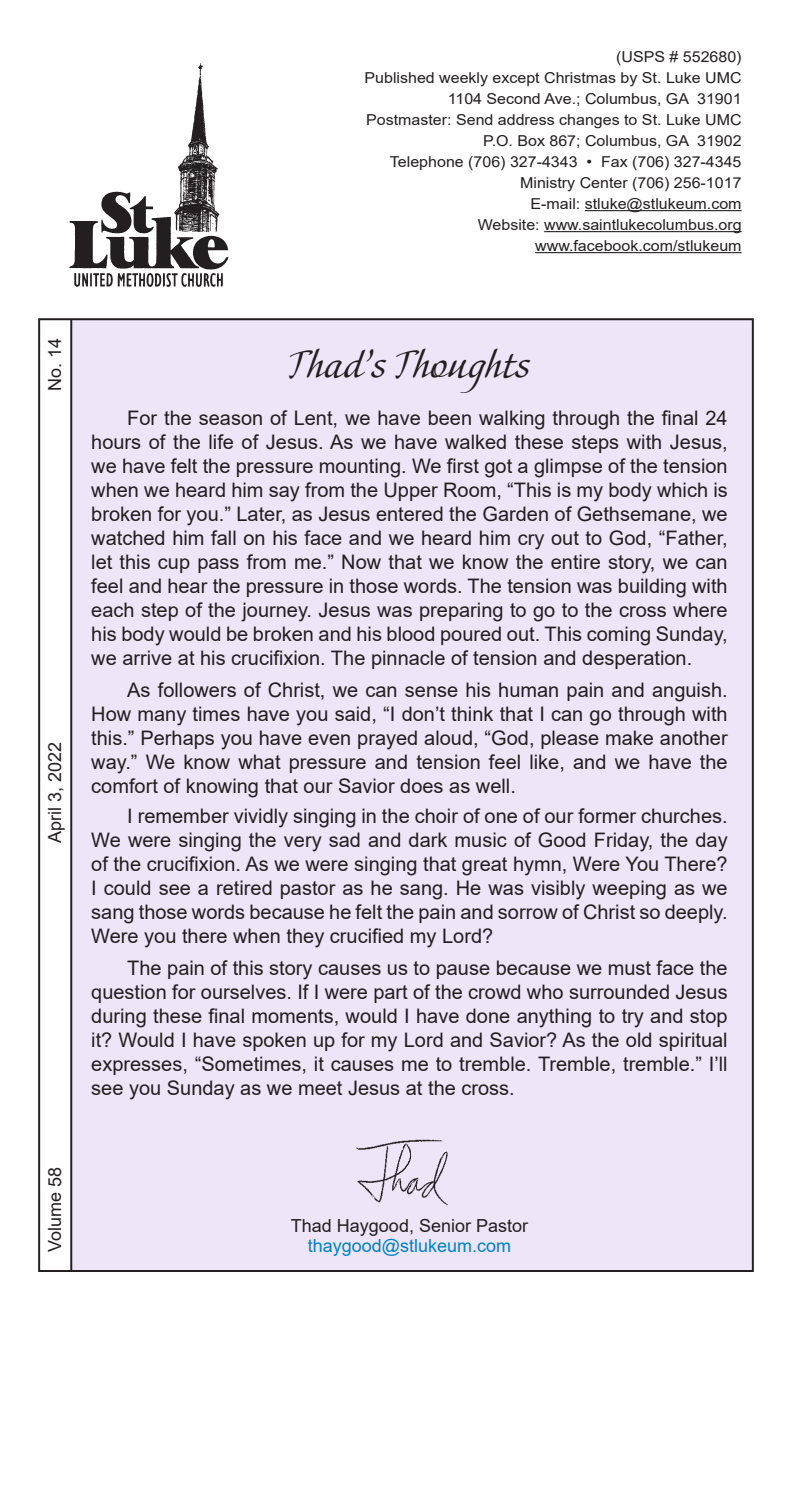
<style>
.page{position:relative;width:792px;height:1512px;background:#fff}
.page>*{position:absolute;margin:0;border:0;box-sizing:border-box;transform-origin:0 0}
.t1{font:38px "Adventure";color:#231f20}
.t2{font:20px/24px "Arial";color:#231f20;text-align:justify}
.Body_text{font:18px "Arial";color:#231f20}
.t3{font:18px "Arial";color:#0082c3}
.Body_text-2{font:15px "Arial";color:#231f20;scale:1.06 1}
</style>
<div class="page">
<img style="left:69px;top:63px;width:160px;height:224px">
<hr style="left:585px;top:210px;width:157px;height:1px;background:#231f20">
<hr style="left:544px;top:231px;width:198px;height:1px;background:#231f20">
<hr style="left:535px;top:252px;width:207px;height:1px;background:#231f20">
<div style="left:72px;top:320px;width:681px;height:950px;background:#eee6f8"></div>
<hr style="left:70px;top:319px;width:2px;height:952px;background:#231f20">
<img style="left:356px;top:1139px;width:92px;height:67px">
<p class="Body_text-2" style="left:616px;top:46px;width:120px">(USPS # 552680)</p>
<p class="Body_text-2" style="left:365px;top:67px;width:357px">Published weekly except Christmas by St. Luke UMC</p>
<p class="Body_text-2" style="left:448px;top:88px;width:279px">1104 Second Ave.; Columbus, GA 31901</p>
<p class="Body_text-2" style="left:366px;top:109px;width:356px">Postmaster: Send address changes to St. Luke UMC</p>
<p class="Body_text-2" style="left:483px;top:130px;width:245px">P.O. Box 867; Columbus, GA 31902</p>
<p class="Body_text-2" style="left:390px;top:151px;width:333px">Telephone (706) 327-4343 • Fax (706) 327-4345</p>
<p class="Body_text-2" style="left:520px;top:172px;width:210px">Ministry Center (706) 256-1017</p>
<p class="Body_text-2" style="left:531px;top:193px;width:201px">E-mail: stluke@stlukeum.com</p>
<p class="Body_text-2" style="left:478px;top:214px;width:250px">Website: www.saintlukecolumbus.org</p>
<p class="Body_text-2" style="left:535px;top:235px;width:196px">www.facebook.com/stlukeum</p>
<p class="Body_text" style="left:43px;top:391px;width:55px;rotate:-90deg">No. 14</p>
<p class="Body_text" style="left:43px;top:843px;width:103px;rotate:-90deg">April 3, 2022</p>
<p class="t1" style="left:289px;top:342px;width:243px">Thad’s Thoughts</p>
<p class="t2" style="left:91px;top:406px;width:638px;text-indent:36px">For the season of Lent, we have been walking through the final 24 hours of the life of Jesus. As we have walked these steps with Jesus, we have felt the pressure mounting. We first got a glimpse of the tension when we heard him say from the Upper Room, “This is my body which is broken for you.” Later, as Jesus entered the Garden of Gethsemane, we watched him fall on his face and we heard him cry out to God, “Father, let this cup pass from me.” Now that we know the entire story, we can feel and hear the pressure in those words. The tension was building with each step of the journey. Jesus was preparing to go to the cross where his body would be broken and his blood poured out. This coming Sunday, we arrive at his crucifixion. The pinnacle of tension and desperation.</p>
<p class="t2" style="left:91px;top:678px;width:638px;text-indent:36px">As followers of Christ, we can sense his human pain and anguish.<br>How many times have you said, “I don’t think that I can go through with this.” Perhaps you have even prayed aloud, “God, please make another way.” We know what pressure and tension feel like, and we have the comfort of knowing that our Savior does as well.</p>
<p class="t2" style="left:91px;top:804px;width:638px;text-indent:36px">I remember vividly singing in the choir of one of our former churches.<br>We were singing the very sad and dark music of Good Friday, the day of the crucifixion. As we were singing that great hymn, Were You There?<br>I could see a retired pastor as he sang. He was visibly weeping as we sang those words because he felt the pain and sorrow of Christ so deeply.<br>Were you there when they crucified my Lord?</p>
<p class="t2" style="left:91px;top:956px;width:638px;text-indent:36px">The pain of this story causes us to pause because we must face the question for ourselves. If I were part of the crowd who surrounded Jesus during these final moments, would I have done anything to try and stop it? Would I have spoken up for my Lord and Savior? As the old spiritual expresses, “Sometimes, it causes me to tremble. Tremble, tremble.” I’ll see you Sunday as we meet Jesus at the cross.</p>
<p class="Body_text" style="left:43px;top:1252px;width:87px;rotate:-90deg">Volume 58</p>
<p class="Body_text" style="left:291px;top:1213px;width:239px">Thad Haygood, Senior Pastor</p>
<p class="t3" style="left:308px;top:1233px;width:205px">thaygood@stlukeum.com</p>
</div>
